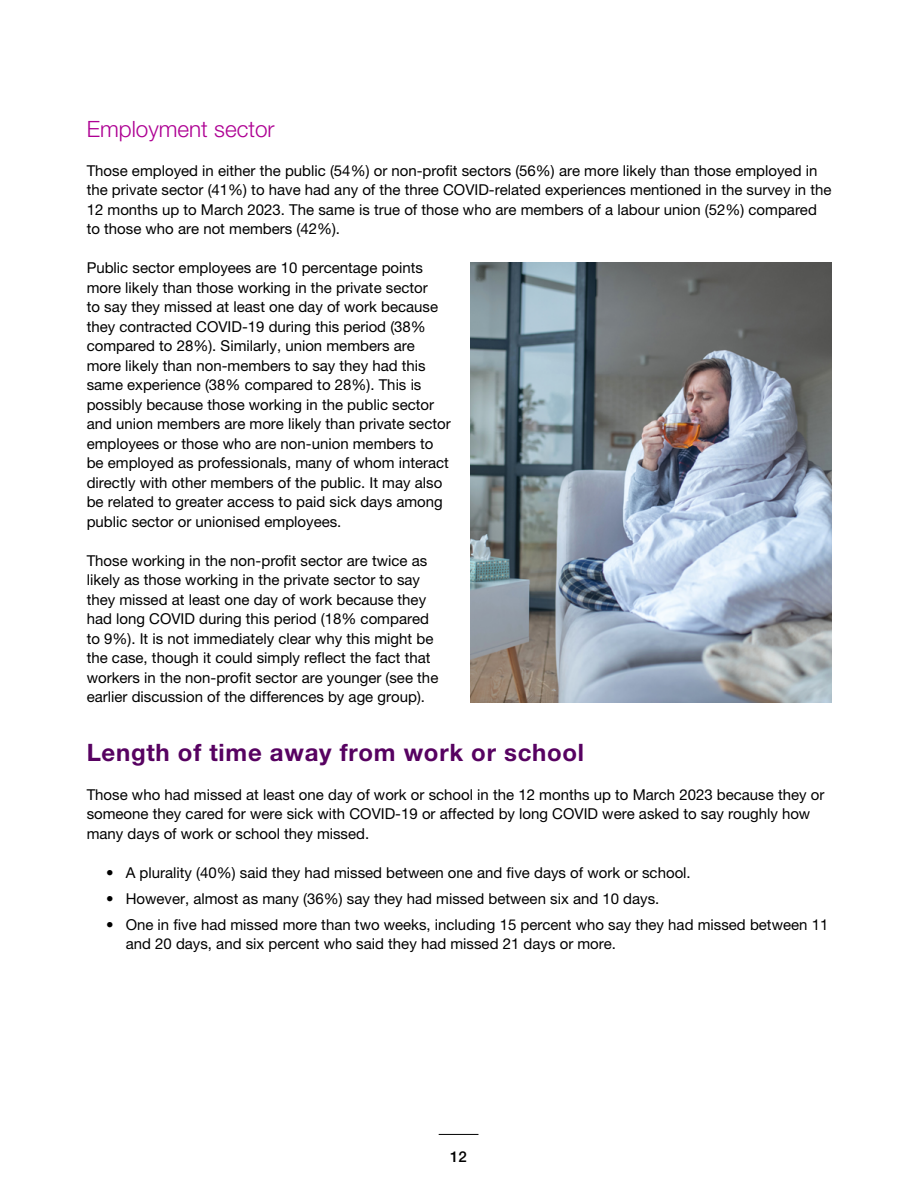
<style>
.page{position:relative;width:918px;height:1188px;background:#fff}
.page>*{position:absolute;margin:0;border:0;box-sizing:border-box;transform-origin:0 0}
.Basic_Body_Paragraph_-_Black{font:700 24px "Helvetica Neue LT Pro";letter-spacing:.03em;color:#570261}
.Heading_3_-_Medium_Fucshia{font:300 22.5px "Helvetica Neue LT Pro";color:#ae0093}
.Basic_Body_Paragraph_-_Black-2{font:15px/19.5px "Helvetica Neue LT Pro";color:#000}
.t1{font:500 15px "Helvetica Neue LT Pro";color:#000}
</style>
<div class="page">
<hr style="left:439px;top:1134px;width:39px;height:1px;background:#000">
<img style="left:470px;top:263px;width:362px;height:440px">
<p class="Heading_3_-_Medium_Fucshia" style="left:87px;top:115px;width:189px">Employment sector</p>
<p class="Basic_Body_Paragraph_-_Black-2" style="left:87px;top:161px;width:746px">Those employed in either the public (54%) or non-profit sectors (56%) are more likely than those employed in the private sector (41%) to have had any of the three COVID-related experiences mentioned in the survey in the 12 months up to March 2023. The same is true of those who are members of a labour union (52%) compared to those who are not members (42%).</p>
<p class="Basic_Body_Paragraph_-_Black-2" style="left:87px;top:258px;width:366px">Public sector employees are 10 percentage points more likely than those working in the private sector<br>to say they missed at least one day of work because they contracted COVID-19 during this period (38% compared to 28%). Similarly, union members are more likely than non-members to say they had this same experience (38% compared to 28%). This is possibly because those working in the public sector and union members are more likely than private sector employees or those who are non-union members to be employed as professionals, many of whom interact directly with other members of the public. It may also be related to greater access to paid sick days among public sector or unionised employees.</p>
<p class="Basic_Body_Paragraph_-_Black-2" style="left:87px;top:551px;width:353px">Those working in the non-profit sector are twice as likely as those working in the private sector to say they missed at least one day of work because they had long COVID during this period (18% compared to 9%). It is not immediately clear why this might be the case, though it could simply reflect the fact that workers in the non-profit sector are younger (see the earlier discussion of the differences by age group).</p>
<p class="Basic_Body_Paragraph_-_Black" style="left:87px;top:738px;width:499px">Length of time away from work or school</p>
<p class="Basic_Body_Paragraph_-_Black-2" style="left:87px;top:785px;width:739px">Those who had missed at least one day of work or school in the 12 months up to March 2023 because they or someone they cared for were sick with COVID-19 or affected by long COVID were asked to say roughly how many days of work or school they missed.</p>
<p class="Basic_Body_Paragraph_-_Black-2" style="left:106px;top:863px;width:586px">• A plurality (40%) said they had missed between one and five days of work or school.</p>
<p class="Basic_Body_Paragraph_-_Black-2" style="left:106px;top:889px;width:555px">• However, almost as many (36%) say they had missed between six and 10 days.</p>
<p class="Basic_Body_Paragraph_-_Black-2" style="left:126px;top:915px;width:704px;text-indent:-20px">• One in five had missed more than two weeks, including 15 percent who say they had missed between 11 and 20 days, and six percent who said they had missed 21 days or more.</p>
<p class="t1" style="left:450px;top:1147px;width:18px">12</p>
</div>
